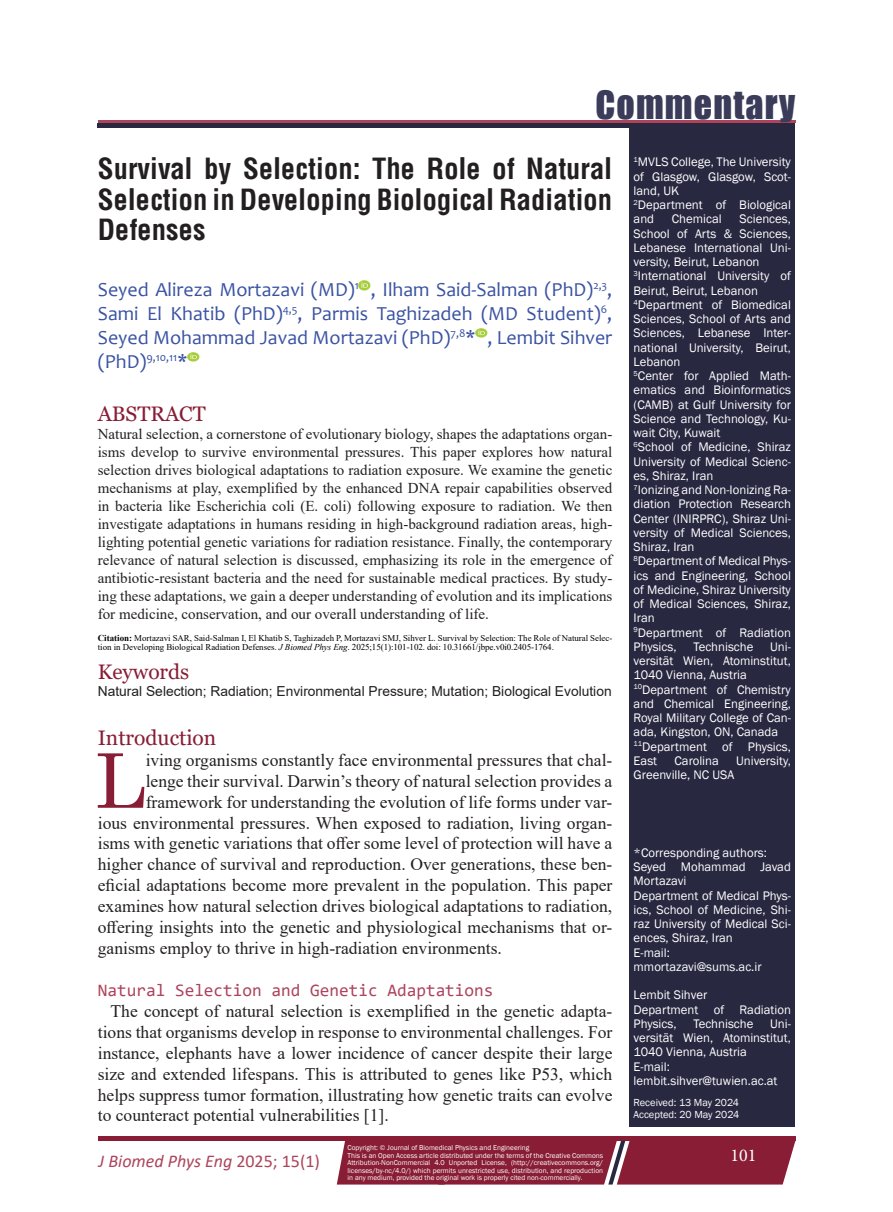
<style>
.page{position:relative;width:893px;height:1212px;background:#fff}
.page>*{position:absolute;margin:0;border:0;box-sizing:border-box;transform-origin:0 0}
.First_Paragraph{font:75.3px "Century Schoolbook";color:#881d35}
.Type_of_Article{font:40.5px "Billboard";letter-spacing:.03em;color:#3a3c5a}
.t1{font:700 28.5px/30px "Arena Condensed";color:#231f20;text-align:justify}
.Heading{font:21px "Georgia";color:#881d35}
.Structured_Abstract{font:21px "Georgia";color:#881d35}
.AUTHOR{font:19.95px/24px "Candara";color:#3a53a3;text-align:justify}
.t2{font:italic 18px "Calibri";color:#ad445b}
.t3{font:18px "Minion Pro";color:#fff}
.First_Paragraph-2{font:17.55px "Times New Roman";color:#231f20}
.Body{font:17.55px/20.9px "Times New Roman";color:#231f20;text-align:justify}
.Body-2{font:17.55px "Consolas";color:#ad445b}
.First_Paragraph-3{font:15px/18px "Times New Roman";color:#231f20;text-align:justify}
.Keywords{font:13.8px "Arial";color:#231f20}
.Affiliation{font:12.75px/14.2px "Franklin Gothic";color:#fff;text-align:justify}
.AUTHOR-2{font:11.7px "Candara";color:#3a53a3}
.Affiliation-2{font:10.5px "Franklin Gothic";color:#fff}
.Structured_Abstract-2{font:9px "Times New Roman";letter-spacing:-.01em;color:#000}
.Structured_Abstract-3{font:8.85px "Times New Roman";color:#000}
.Affiliation-3{font:7.2px/7.5px "Franklin Gothic";color:#fff;text-align:justify}
.s1{font-size:19.95px}
.s2{font-weight:700;font-size:9px}
.s3{font-size:8.85px}
.s4{font-style:italic}
.s5{font-style:normal}
</style>
<div class="page">
<div style="left:98px;top:1136px;width:697px;height:5px;background:#881d35"></div>
<hr style="left:98px;top:120px;width:698px;height:2px;background:#ad445b">
<div style="left:629px;top:126px;width:166px;height:1001px;background:#292841"></div>
<div style="left:98px;top:123px;width:697px;height:5px;background:#292841"></div>
<svg style="left:359px;top:281px;width:12px;height:9px"></svg>
<svg style="left:475px;top:329px;width:12px;height:9px"></svg>
<svg style="left:187px;top:352px;width:12px;height:10px"></svg>
<div style="left:337px;top:1141px;width:458px;height:43px;background:#881d35"></div>
<p class="Type_of_Article" style="left:595px;top:83px;width:201px">Commentary</p>
<p class="Affiliation" style="left:634px;top:155px;width:159px"><sup>1</sup>MVLS College, The University of Glasgow, Glasgow, Scot&shy;land, UK</p>
<p class="Affiliation" style="left:634px;top:198px;width:159px"><sup>2</sup>Department of Biological and</p>
<p class="t1" style="left:98px;top:154px;width:516px">Survival by Selection: The Role of Natural Selection in Developing Biological Radiation Defenses</p>
<p class="Affiliation" style="left:634px;top:212px;width:159px;text-indent:106px">Sciences, School of Arts &amp; Sciences, Lebanese International Uni&shy;versity, Beirut, Lebanon</p>
<p class="Affiliation" style="left:634px;top:269px;width:159px"><sup>3</sup>International University of<br>Beirut, Beirut, Lebanon</p>
<p class="Affiliation" style="left:634px;top:298px;width:159px"><sup>4</sup>Department of Biomedical Sciences, School of Arts and Sciences, Lebanese Inter&shy;national University, Beirut, Lebanon</p>
<p class="Affiliation" style="left:634px;top:369px;width:159px"><sup>5</sup>Center for Applied Math&shy;ematics and Bioinformatics (CAMB) at Gulf University for Science and Technology, Ku&shy;wait City, Kuwait</p>
<p class="Affiliation" style="left:634px;top:440px;width:159px"><sup>6</sup>School of Medicine, Shiraz University of Medical Scienc&shy;es, Shiraz, Iran</p>
<p class="Affiliation" style="left:634px;top:483px;width:159px"><sup>7</sup>Ionizing and Non-Ionizing Ra&shy;diation Protection Research Center (INIRPRC), Shiraz Uni&shy;versity of Medical Sciences, Shiraz, Iran</p>
<p class="Affiliation" style="left:634px;top:554px;width:159px"><sup>8</sup>Department of Medical Phys&shy;ics and Engineering, School of Medicine, Shiraz University of Medical Sciences, Shiraz, Iran</p>
<p class="Affiliation" style="left:634px;top:625px;width:159px"><sup>9</sup>Department of Radiation<br>Physics,</p>
<p class="Affiliation" style="left:672px;top:212px;width:51px">Chemical</p>
<p class="AUTHOR" style="left:98px;top:277px;width:516px">Seyed Alireza Mortazavi (MD)<sup>1</sup> , Ilham Said-Salman (PhD)<sup>2,3</sup>, Sami El Khatib (PhD)<sup>4,5</sup>, Parmis Taghizadeh (MD Student)<sup>6</sup>, Seyed Mohammad Javad Mortazavi (PhD)<sup>7,8</sup>* , Lembit Sihver</p>
<p class="AUTHOR-2" style="left:98px;top:350px;width:91px"><span class="s1">(PhD)</span>9,10,11<span class="s1">*</span></p>
<p class="Heading" style="left:98px;top:401px;width:109px">ABSTRACT</p>
<p class="First_Paragraph-3" style="left:98px;top:424px;width:516px">Natural selection, a cornerstone of evolutionary biology, shapes the adaptations organ&shy;isms develop to survive environmental pressures. This paper explores how natural selection drives biological adaptations to radiation exposure. We examine the genetic mechanisms at play, exemplified by the enhanced DNA repair capabilities observed in bacteria like Escherichia coli (E. coli) following exposure to radiation. We then investigate adaptations in humans residing in high-background radiation areas, high&shy;lighting potential genetic variations for radiation resistance. Finally, the contemporary relevance of natural selection is discussed, emphasizing its role in the emergence of antibiotic-resistant bacteria and the need for sustainable medical practices. By study&shy;ing these adaptations, we gain a deeper understanding of evolution and its implications for medicine, conservation, and our overall understanding of life.</p>
<p class="Structured_Abstract-3" style="left:98px;top:632px;width:516px"><span class="s2">Citation:</span> Mortazavi SAR, Said-Salman I, El Khatib S, Taghizadeh P, Mortazavi SMJ, Sihver L. Survival by Selection: The Role of Natural Selec-</p>
<p class="Structured_Abstract-2" style="left:98px;top:640px;width:458px"><span class="s3">tion in Developing Biological Radiation Defenses.</span> <span class="s4">J Biomed Phys Eng</span>. 2025;15(1):101-102. doi: 10.31661/jbpe.v0i0.2405-1764.</p>
<p class="Structured_Abstract" style="left:98px;top:659px;width:93px">Keywords</p>
<p class="Keywords" style="left:98px;top:681px;width:515px">Natural Selection; Radiation; Environmental Pressure; Mutation; Biological Evolution</p>
<p class="Affiliation" style="left:634px;top:640px;width:159px;text-indent:137px">Uni&shy;versität Wien, Atominstitut, 1040 Vienna, Austria</p>
<p class="Affiliation" style="left:634px;top:682px;width:159px"><sup>10</sup>Department of Chemistry and Chemical Engineering, Royal Military College of Can&shy;ada, Kingston, ON, Canada</p>
<p class="Affiliation" style="left:634px;top:739px;width:159px"><sup>11</sup>Department of Physics,<br>East</p>
<p class="Affiliation" style="left:693px;top:640px;width:62px">Technische</p>
<p class="Heading" style="left:98px;top:725px;width:120px">Introduction</p>
<p class="First_Paragraph" style="left:95px;top:717px;width:52px">L</p>
<p class="First_Paragraph-2" style="left:146px;top:748px;width:468px">iving organisms constantly face environmental pressures that chal-</p>
<p class="Affiliation" style="left:675px;top:754px;width:46px">Carolina</p>
<p class="Affiliation" style="left:736px;top:754px;width:56px">University,</p>
<p class="Affiliation" style="left:634px;top:768px;width:102px">Greenville, NC USA</p>
<p class="First_Paragraph-2" style="left:146px;top:769px;width:468px">lenge their survival. Darwin’s theory of natural selection provides a</p>
<p class="First_Paragraph-2" style="left:146px;top:789px;width:468px">framework for understanding the evolution of life forms under var-</p>
<p class="First_Paragraph-2" style="left:98px;top:810px;width:516px">ious environmental pressures. When exposed to radiation, living organ-</p>
<p class="First_Paragraph-2" style="left:98px;top:831px;width:516px">isms with genetic variations that offer some level of protection will have a</p>
<p class="First_Paragraph-2" style="left:98px;top:852px;width:516px">higher chance of survival and reproduction. Over generations, these ben-</p>
<p class="First_Paragraph-2" style="left:98px;top:873px;width:516px">eficial adaptations become more prevalent in the population. This paper</p>
<p class="First_Paragraph-2" style="left:98px;top:894px;width:516px">examines how natural selection drives biological adaptations to radiation,</p>
<p class="First_Paragraph-2" style="left:98px;top:914px;width:516px">offering insights into the genetic and physiological mechanisms that or-</p>
<p class="First_Paragraph-2" style="left:98px;top:935px;width:406px">ganisms employ to thrive in high-radiation environments.</p>
<p class="Body-2" style="left:98px;top:978px;width:397px">Natural Selection and Genetic Adaptations</p>
<p class="Body" style="left:98px;top:1000px;width:516px;text-indent:13px">The concept of natural selection is exemplified in the genetic adapta&shy;tions that organisms develop in response to environmental challenges. For instance, elephants have a lower incidence of cancer despite their large size and extended lifespans. This is attributed to genes like P53, which helps suppress tumor formation, illustrating how genetic traits can evolve to counteract potential vulnerabilities [1].</p>
<p class="Affiliation-3" style="left:348px;top:1144px;width:183px">Copyright: © Journal of Biomedical Physics and Engineering</p>
<p class="Affiliation-3" style="left:348px;top:1151px;width:257px">This is an Open Access article distributed under the terms of the Creative Commons Attribution-NonCommercial 4.0 Unported License, (http://creativecommons.org/ licenses/by-nc/4.0/) which permits unrestricted use, distribution, and reproduction in any medium, provided the original work is properly cited non-commercially.</p>
<h3 class="t3" style="left:730px;top:1143px;width:27px">101</h3>
<p class="Affiliation" style="left:634px;top:846px;width:135px">*Corresponding authors:</p>
<p class="Affiliation" style="left:634px;top:860px;width:159px">Seyed Mohammad Javad<br>Mortazavi</p>
<p class="Affiliation" style="left:634px;top:888px;width:159px">Department of Medical Phys&shy;ics, School of Medicine, Shi&shy;raz University of Medical Sci&shy;ences, Shiraz, Iran</p>
<p class="Affiliation" style="left:634px;top:945px;width:129px">E-mail: mmortazavi@sums.ac.ir</p>
<p class="Affiliation" style="left:634px;top:988px;width:75px">Lembit Sihver</p>
<p class="Affiliation" style="left:634px;top:1002px;width:159px">Department of Radiation<br>Physics,</p>
<p class="Affiliation" style="left:634px;top:1017px;width:159px;text-indent:137px">Uni&shy;versität Wien, Atominstitut, 1040 Vienna, Austria</p>
<p class="Affiliation" style="left:634px;top:1059px;width:145px">E-mail: lembit.sihver@tuwien.ac.at</p>
<p class="Affiliation-2" style="left:634px;top:1096px;width:107px">Received: 13 May 2024</p>
<p class="Affiliation-2" style="left:634px;top:1108px;width:107px">Accepted: 20 May 2024</p>
<p class="Affiliation" style="left:693px;top:1017px;width:62px">Technische</p>
<h3 class="t2" style="left:99px;top:1148px;width:223px">J Biomed Phys Eng <span class="s5">2025; 15(1)</span></h3>
</div>
